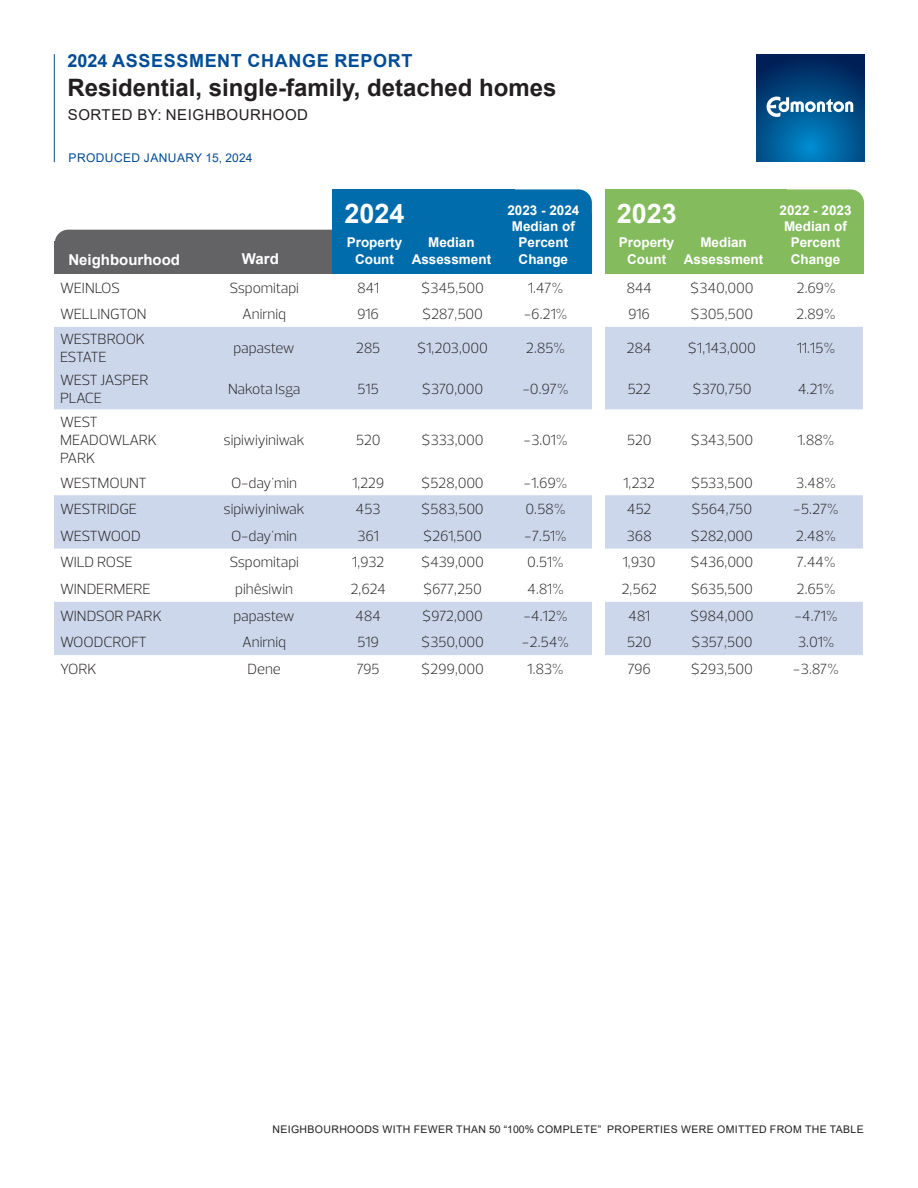
<style>
.page{position:relative;width:918px;height:1188px;background:#fff}
.page>*{position:absolute;margin:0;border:0;box-sizing:border-box;transform-origin:0 0}
.t1{font:700 27px "Arial";color:#fff}
.t2{font:700 24px "Arial";color:#231f20}
.t3{font:700 18px "Arial";letter-spacing:.035em;color:#004c97}
.t4{font:300 15px/18px "Prelo";letter-spacing:-.015em;color:#231f20}
.t5{font:15px "Arial";letter-spacing:.035em;color:#231f20}
.t6{font:700 15px "Arial";color:#fff}
.t7{font:300 15px "Prelo";letter-spacing:-.035em;color:#231f20}
.t8{font:700 13.5px/16.2px "Arial";color:#fff;text-align:center}
.t9{font:12px "Arial";letter-spacing:.035em;color:#004c97}
.t10{font:10.5px "Arial";letter-spacing:.035em;color:#231f20}
</style>
<div class="page">
<hr style="left:54px;top:54px;width:1px;height:108px;background:#004c97">
<svg style="left:756px;top:54px;width:108px;height:108px;background:#004b85"></svg>
<svg style="left:767px;top:97px;width:86px;height:20px"></svg>
<div style="left:55px;top:230px;width:809px;height:32px;background:#636366;border-radius:14px"></div>
<div style="left:55px;top:242px;width:809px;height:32px;background:#636366"></div>
<div style="left:332px;top:213px;width:260px;height:61px;background:#006cac"></div>
<div style="left:332px;top:189px;width:260px;height:68px;background:#006cac;border-radius:14px"></div>
<div style="left:605px;top:189px;width:182px;height:53px;background:#83bb5d"></div>
<div style="left:605px;top:213px;width:259px;height:61px;background:#83bb5d"></div>
<div style="left:626px;top:189px;width:238px;height:68px;background:#83bb5d;border-radius:14px"></div>
<svg style="left:54px;top:327px;width:809px;height:328px;fill:#ccd7eb"></svg>
<div style="left:592px;top:176px;width:13px;height:928px;background:#fff"></div>
<p class="t3" style="left:68px;top:48px;width:346px">2024 ASSESSMENT CHANGE REPORT</p>
<h2 class="t2" style="left:68px;top:71px;width:491px">Residential, single-family, detached homes</h2>
<p class="t5" style="left:68px;top:104px;width:242px">SORTED BY: NEIGHBOURHOOD</p>
<p class="t9" style="left:69px;top:150px;width:185px">PRODUCED JANUARY 15, 2024</p>
<p class="t6" style="left:68px;top:249px;width:113px">Neighbourhood</p>
<p class="t6" style="left:242px;top:248px;width:38px">Ward</p>
<h1 class="t1" style="left:345px;top:194px;width:62px">2024</h1>
<p class="t8" style="left:347px;top:235px;width:57px">Property<br>Count</p>
<p class="t8" style="left:412px;top:235px;width:81px">Median<br>Assessment</p>
<p class="t8" style="left:507px;top:202px;width:74px">2023 - 2024<br>Median of<br>Percent<br>Change</p>
<h1 class="t1" style="left:617px;top:194px;width:62px">2023</h1>
<p class="t8" style="left:619px;top:235px;width:57px">Property<br>Count</p>
<p class="t8" style="left:684px;top:235px;width:81px">Median<br>Assessment</p>
<p class="t8" style="left:780px;top:202px;width:74px">2022 - 2023<br>Median of<br>Percent<br>Change</p>
<p class="t4" style="left:60px;top:278px;width:62px">WEINLOS</p>
<p class="t4" style="left:229px;top:278px;width:71px">Sspomitapi</p>
<p class="t4" style="left:357px;top:278px;width:23px">841</p>
<p class="t4" style="left:421px;top:278px;width:64px">$345,500</p>
<p class="t4" style="left:528px;top:278px;width:37px">1.47%</p>
<p class="t4" style="left:626px;top:278px;width:27px">844</p>
<p class="t4" style="left:690px;top:278px;width:65px">$340,000</p>
<p class="t4" style="left:796px;top:278px;width:41px">2.69%</p>
<p class="t4" style="left:60px;top:305px;width:88px">WELLINGTON</p>
<p class="t4" style="left:242px;top:305px;width:45px">Anirniq</p>
<p class="t4" style="left:357px;top:305px;width:23px">916</p>
<p class="t4" style="left:422px;top:305px;width:63px">$287,500</p>
<p class="t4" style="left:524px;top:305px;width:45px">-6.21%</p>
<p class="t4" style="left:628px;top:305px;width:23px">916</p>
<p class="t4" style="left:691px;top:305px;width:64px">$305,500</p>
<p class="t4" style="left:796px;top:305px;width:41px">2.89%</p>
<p class="t4" style="left:60px;top:330px;width:87px">WESTBROOK<br>ESTATE</p>
<p class="t4" style="left:234px;top:339px;width:63px">papastew</p>
<p class="t4" style="left:356px;top:339px;width:26px">285</p>
<p class="t4" style="left:417px;top:339px;width:72px">$1,203,000</p>
<p class="t4" style="left:526px;top:339px;width:41px">2.85%</p>
<p class="t4" style="left:627px;top:339px;width:27px">284</p>
<p class="t4" style="left:688px;top:339px;width:70px">$1,143,000</p>
<p class="t4" style="left:797px;top:339px;width:40px">11.15%</p>
<p class="t4" style="left:60px;top:371px;width:90px">WEST JASPER<br>PLACE</p>
<p class="t4" style="left:228px;top:380px;width:74px">Nakota Isga</p>
<p class="t4" style="left:357px;top:380px;width:23px">515</p>
<p class="t4" style="left:422px;top:380px;width:63px">$370,000</p>
<p class="t4" style="left:522px;top:380px;width:48px">-0.97%</p>
<p class="t4" style="left:627px;top:380px;width:25px">522</p>
<p class="t4" style="left:692px;top:380px;width:61px">$370,750</p>
<p class="t4" style="left:798px;top:380px;width:38px">4.21%</p>
<p class="t4" style="left:60px;top:412px;width:99px">WEST<br>MEADOWLARK<br>PARK</p>
<p class="t4" style="left:224px;top:430px;width:83px">sipiwiyiniwak</p>
<p class="t4" style="left:356px;top:430px;width:26px">520</p>
<p class="t4" style="left:421px;top:430px;width:64px">$333,000</p>
<p class="t4" style="left:524px;top:430px;width:45px">-3.01%</p>
<p class="t4" style="left:627px;top:430px;width:26px">520</p>
<p class="t4" style="left:691px;top:430px;width:64px">$343,500</p>
<p class="t4" style="left:798px;top:430px;width:38px">1.88%</p>
<p class="t4" style="left:60px;top:473px;width:89px">WESTMOUNT</p>
<p class="t4" style="left:231px;top:473px;width:67px">O-day'min</p>
<p class="t4" style="left:352px;top:473px;width:34px">1,229</p>
<p class="t4" style="left:421px;top:473px;width:64px">$528,000</p>
<p class="t4" style="left:524px;top:473px;width:45px">-1.69%</p>
<p class="t4" style="left:623px;top:473px;width:33px">1,232</p>
<p class="t4" style="left:691px;top:473px;width:63px">$533,500</p>
<p class="t4" style="left:796px;top:473px;width:42px">3.48%</p>
<p class="t4" style="left:60px;top:500px;width:79px">WESTRIDGE</p>
<p class="t4" style="left:224px;top:500px;width:83px">sipiwiyiniwak</p>
<p class="t4" style="left:356px;top:500px;width:26px">453</p>
<p class="t4" style="left:421px;top:500px;width:64px">$583,500</p>
<p class="t4" style="left:525px;top:500px;width:42px">0.58%</p>
<p class="t4" style="left:627px;top:500px;width:26px">452</p>
<p class="t4" style="left:692px;top:500px;width:62px">$564,750</p>
<p class="t4" style="left:793px;top:500px;width:47px">-5.27%</p>
<p class="t7" style="left:60px;top:527px;width:82px">WESTWOOD</p>
<p class="t4" style="left:231px;top:527px;width:67px">O-day'min</p>
<p class="t4" style="left:357px;top:527px;width:23px">361</p>
<p class="t4" style="left:423px;top:527px;width:60px">$261,500</p>
<p class="t4" style="left:524px;top:527px;width:44px">-7.51%</p>
<p class="t4" style="left:626px;top:527px;width:27px">368</p>
<p class="t4" style="left:691px;top:527px;width:64px">$282,000</p>
<p class="t4" style="left:796px;top:527px;width:41px">2.48%</p>
<p class="t4" style="left:60px;top:553px;width:74px">WILD ROSE</p>
<p class="t4" style="left:229px;top:553px;width:71px">Sspomitapi</p>
<p class="t4" style="left:352px;top:553px;width:34px">1,932</p>
<p class="t4" style="left:421px;top:553px;width:64px">$439,000</p>
<p class="t4" style="left:527px;top:553px;width:38px">0.51%</p>
<p class="t4" style="left:623px;top:553px;width:35px">1,930</p>
<p class="t4" style="left:691px;top:553px;width:64px">$436,000</p>
<p class="t4" style="left:796px;top:553px;width:41px">7.44%</p>
<p class="t4" style="left:60px;top:580px;width:93px">WINDERMERE</p>
<p class="t4" style="left:235px;top:580px;width:59px">pihêsiwin</p>
<p class="t4" style="left:350px;top:580px;width:37px">2,624</p>
<p class="t4" style="left:423px;top:580px;width:60px">$677,250</p>
<p class="t4" style="left:527px;top:580px;width:38px">4.81%</p>
<p class="t4" style="left:621px;top:580px;width:37px">2,562</p>
<p class="t4" style="left:691px;top:580px;width:64px">$635,500</p>
<p class="t4" style="left:796px;top:580px;width:41px">2.65%</p>
<p class="t4" style="left:60px;top:607px;width:103px">WINDSOR PARK</p>
<p class="t4" style="left:234px;top:607px;width:63px">papastew</p>
<p class="t4" style="left:355px;top:607px;width:27px">484</p>
<p class="t4" style="left:422px;top:607px;width:62px">$972,000</p>
<p class="t4" style="left:523px;top:607px;width:46px">-4.12%</p>
<p class="t4" style="left:628px;top:607px;width:24px">481</p>
<p class="t4" style="left:690px;top:607px;width:65px">$984,000</p>
<p class="t4" style="left:794px;top:607px;width:44px">-4.71%</p>
<p class="t4" style="left:60px;top:633px;width:88px">WOODCROFT</p>
<p class="t4" style="left:242px;top:633px;width:45px">Anirniq</p>
<p class="t4" style="left:357px;top:633px;width:23px">519</p>
<p class="t4" style="left:421px;top:633px;width:65px">$350,000</p>
<p class="t4" style="left:522px;top:633px;width:49px">-2.54%</p>
<p class="t4" style="left:627px;top:633px;width:26px">520</p>
<p class="t4" style="left:691px;top:633px;width:63px">$357,500</p>
<p class="t4" style="left:798px;top:633px;width:38px">3.01%</p>
<p class="t4" style="left:60px;top:660px;width:38px">YORK</p>
<p class="t4" style="left:248px;top:660px;width:35px">Dene</p>
<p class="t4" style="left:356px;top:660px;width:25px">795</p>
<p class="t4" style="left:421px;top:660px;width:64px">$299,000</p>
<p class="t4" style="left:527px;top:660px;width:38px">1.83%</p>
<p class="t4" style="left:627px;top:660px;width:25px">796</p>
<p class="t4" style="left:691px;top:660px;width:63px">$293,500</p>
<p class="t4" style="left:793px;top:660px;width:47px">-3.87%</p>
<p class="t10" style="left:272px;top:1122px;width:593px">NEIGHBOURHOODS WITH FEWER THAN 50 “100% COMPLETE” PROPERTIES WERE OMITTED FROM THE TABLE</p>
</div>
